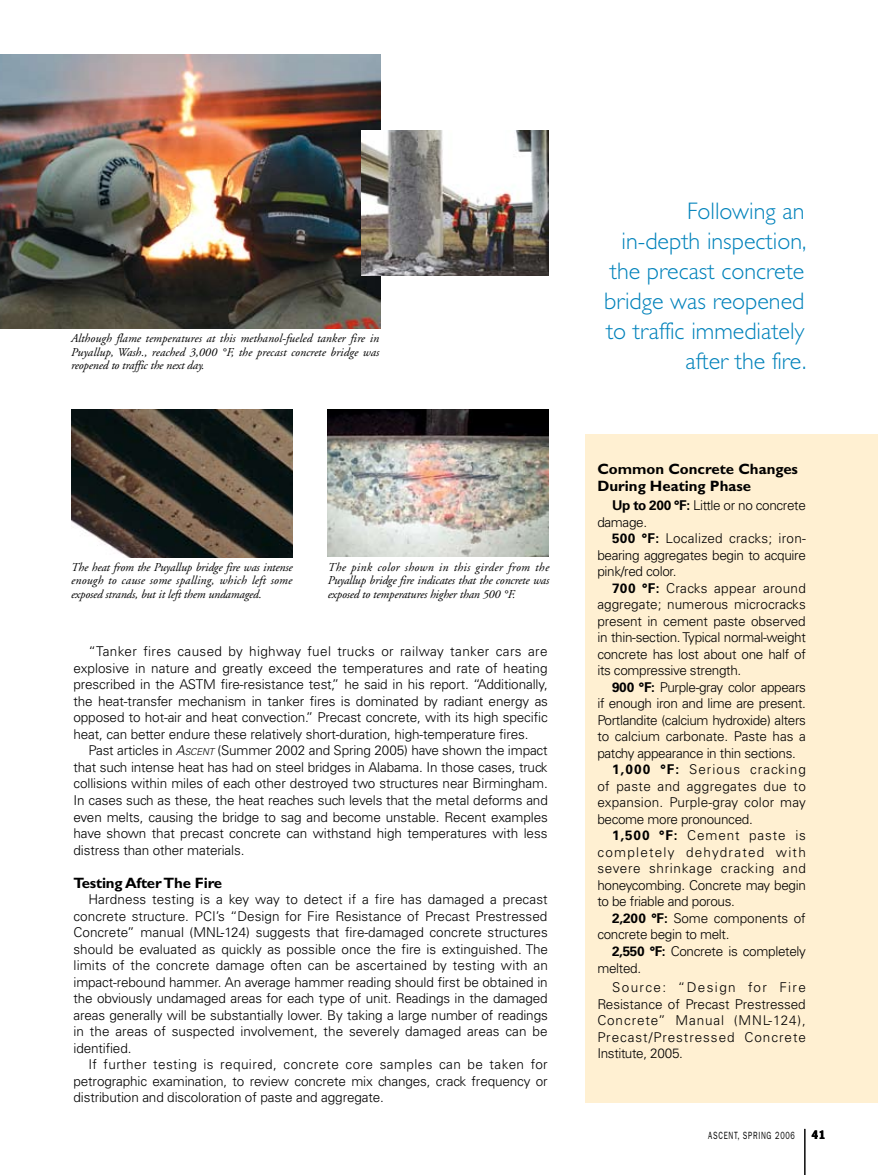
<style>
.page{position:relative;width:878px;height:1175px;background:#fff}
.page>*{position:absolute;margin:0;border:0;box-sizing:border-box;transform-origin:0 0}
.t1{font:300 24px/30px "Gill Sans";color:#0082bb;text-align:right}
.t2{font:700 15px/16.5px "Gill Sans";color:#000}
.t3{font:300 13.5px/16.5px "Univers";letter-spacing:-.01em;color:#000;text-align:justify}
.t4{font:300 13.5px "Univers";letter-spacing:.015em;color:#000}
.t5{font:300 13.5px "Univers";letter-spacing:.05em;color:#000}
.t6{font:300 13.5px "Univers";letter-spacing:.025em;color:#000}
.t7{font:300 13.5px "Univers";letter-spacing:.09em;color:#000}
.t8{font:300 13.5px "Univers";letter-spacing:.07em;color:#000}
.t9{font:300 13.5px "Univers";letter-spacing:.065em;color:#000}
.t10{font:italic 12px/13.5px "Adobe Garamond";letter-spacing:-.01em;color:#000;text-align:justify}
.t11{font:condensed 12px "Franklin Gothic";color:#000}
.t12{font:10.5px "Franklin Gothic";letter-spacing:.1em;color:#000;scale:.7 1}
.s1{font-style:italic}
.s2{font-style:italic;font-size:9.45px}
.s3{font-weight:700}
</style>
<div class="page">
<img style="left:0;top:54px;width:380px;height:275px">
<img style="left:71px;top:410px;width:221px;height:148px">
<img style="left:328px;top:410px;width:220px;height:146px">
<img style="left:361px;top:130px;width:187px;height:146px">
<div style="left:585px;top:434px;width:293px;height:668px;background:#fff0d2"></div>
<hr style="left:804px;top:1128px;width:1px;height:46px;background:#000">
<p class="t10" style="left:71px;top:332px;width:309px">Although flame temperatures at this methanol-fueled tanker fire in Puyallup, Wash., reached 3,000 °F, the precast concrete bridge was reopened to traffic the next day.</p>
<p class="t10" style="left:71px;top:561px;width:223px">The heat from the Puyallup bridge fire was intense enough to cause some spalling, which left some exposed strands, but it left them undamaged.</p>
<p class="t10" style="left:328px;top:561px;width:223px">The pink color shown in this girder from the Puyallup bridge fire indicates that the concrete was exposed to temperatures higher than 500 °F.</p>
<p class="t3" style="left:74px;top:643px;width:476px;text-indent:15px">“Tanker fires caused by highway fuel trucks or railway tanker cars are explosive in nature and greatly exceed the temperatures and rate of heating prescribed in the ASTM fire-resistance test,” he said in his report. “Additionally, the heat-transfer mechanism in tanker fires is dominated by radiant energy as opposed to hot-air and heat convection.” Precast concrete, with its high specific heat, can better endure these relatively short-duration, high-temperature fires.</p>
<p class="t3" style="left:74px;top:742px;width:476px;text-indent:15px">Past articles in <span class="s1">A</span><span class="s2">SCENT</span> (Summer 2002 and Spring 2005) have shown the impact that such intense heat has had on steel bridges in Alabama. In those cases, truck collisions within miles of each other destroyed two structures near Birmingham.<br>In cases such as these, the heat reaches such levels that the metal deforms and even melts, causing the bridge to sag and become unstable. Recent examples have shown that precast concrete can withstand high temperatures with less distress than other materials.</p>
<p class="t2" style="left:74px;top:874px;width:150px">Testing After The Fire</p>
<p class="t3" style="left:74px;top:891px;width:476px;text-indent:15px">Hardness testing is a key way to detect if a fire has damaged a precast concrete structure. PCI’s “Design for Fire Resistance of Precast Prestressed Concrete” manual (MNL-124) suggests that fire-damaged concrete structures should be evaluated as quickly as possible once the fire is extinguished. The limits of the concrete damage often can be ascertained by testing with an impact-rebound hammer. An average hammer reading should first be obtained in the obviously undamaged areas for each type of unit. Readings in the damaged areas generally will be substantially lower. By taking a large number of readings in the areas of suspected involvement, the severely damaged areas can be identified.</p>
<p class="t3" style="left:74px;top:1056px;width:475px;text-indent:15px">If further testing is required, concrete core samples can be taken for petrographic examination, to review concrete mix changes, crack frequency or distribution and discoloration of paste and aggregate.</p>
<h1 class="t1" style="left:604px;top:196px;width:204px">Following an in-depth inspection, the precast concrete bridge was reopened to traffic immediately after the fire.</h1>
<p class="t2" style="left:597px;top:461px;width:202px">Common Concrete Changes<br>During Heating Phase</p>
<p class="t3" style="left:597px;top:497px;width:210px;text-indent:15px"><span class="s3">Up to 200 °F:</span> Little or no concrete damage.</p>
<p class="t3" style="left:597px;top:530px;width:210px;text-indent:15px"><span class="s3">500 °F:</span> Localized cracks; iron&shy;bearing aggregates begin to acquire pink/red color.</p>
<p class="t3" style="left:597px;top:580px;width:210px;text-indent:15px"><span class="s3">700 °F:</span> Cracks appear around aggregate; numerous microcracks present in cement paste observed in thin-section. Typical normal-weight concrete has lost about one half of its compressive strength.</p>
<p class="t3" style="left:612px;top:679px;width:195px"><span class="s3">900 °F:</span> Purple-gray color appears</p>
<p class="t3" style="left:597px;top:695px;width:210px">if enough iron and lime are present.</p>
<p class="t3" style="left:597px;top:712px;width:210px">Portlandite (calcium hydroxide) alters</p>
<p class="t3" style="left:597px;top:728px;width:210px">to calcium carbonate. Paste has a</p>
<p class="t3" style="left:597px;top:745px;width:200px">patchy appearance in thin sections.</p>
<p class="t8" style="left:612px;top:761px;width:195px"><span class="s3">1,000 °F:</span> Serious cracking</p>
<p class="t6" style="left:597px;top:778px;width:210px">of paste and aggregates due to</p>
<p class="t4" style="left:597px;top:794px;width:210px">expansion. Purple-gray color may</p>
<p class="t3" style="left:597px;top:811px;width:157px">become more pronounced.</p>
<p class="t9" style="left:612px;top:827px;width:195px"><span class="s3">1,500 °F:</span> Cement paste is</p>
<p class="t7" style="left:597px;top:844px;width:210px">completely dehydrated with</p>
<p class="t5" style="left:597px;top:860px;width:210px">severe shrinkage cracking and</p>
<p class="t3" style="left:597px;top:877px;width:210px">honeycombing. Concrete may begin</p>
<p class="t3" style="left:597px;top:893px;width:139px">to be friable and porous.</p>
<p class="t3" style="left:612px;top:910px;width:195px"><span class="s3">2,200 °F:</span> Some components of</p>
<p class="t3" style="left:597px;top:926px;width:134px">concrete begin to melt.</p>
<p class="t3" style="left:612px;top:943px;width:195px"><span class="s3">2,550 °F:</span> Concrete is completely</p>
<p class="t3" style="left:597px;top:959px;width:45px">melted.</p>
<p class="t3" style="left:597px;top:979px;width:210px;text-indent:15px">Source: “Design for Fire Resistance of Precast Prestressed Concrete” Manual (MNL-124), Precast/Prestressed Concrete Institute, 2005.</p>
<p class="t12" style="left:708px;top:1129px;width:125px">ASCENT, SPRING 2006</p>
<p class="t11" style="left:811px;top:1127px;width:15px">41</p>
</div>
